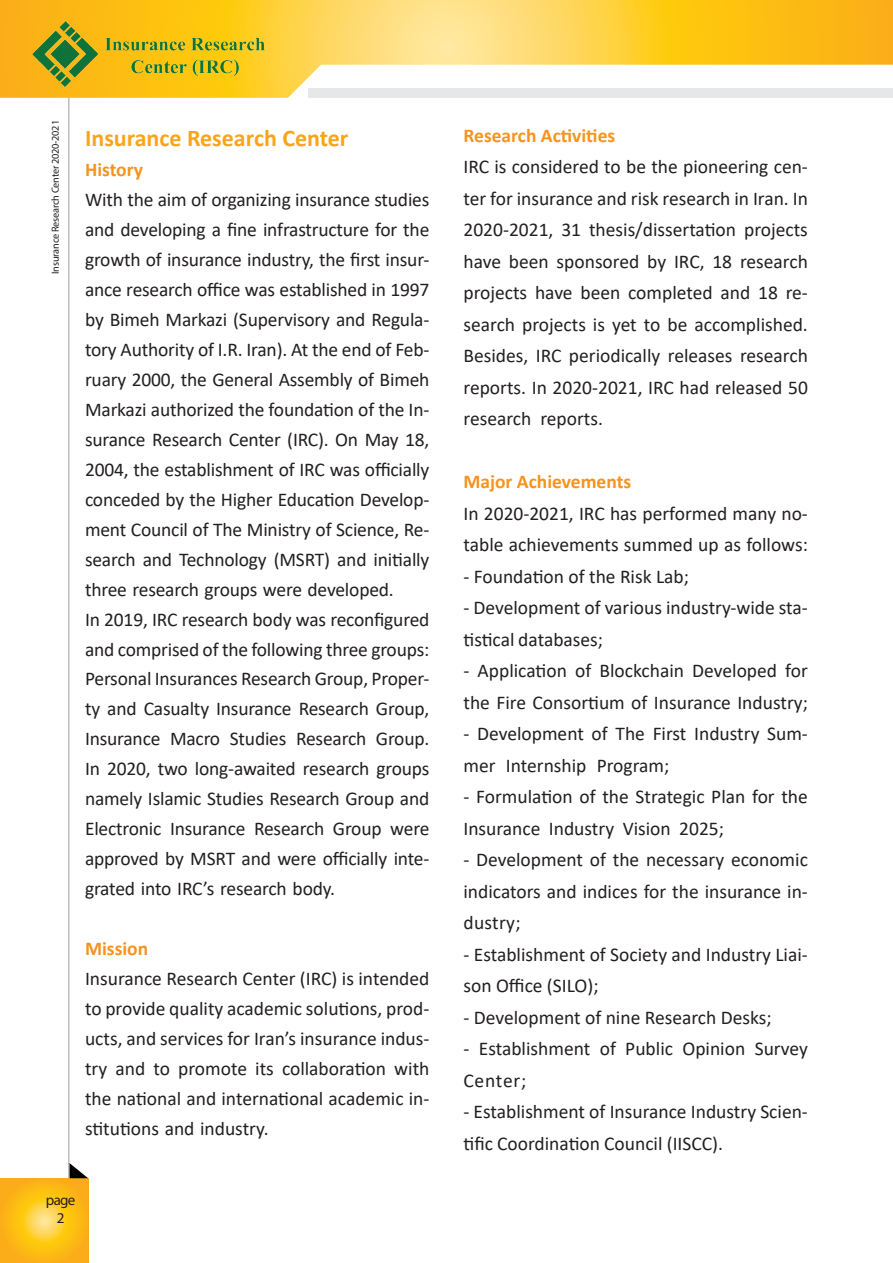
<style>
.page{position:relative;width:893px;height:1263px;background:#fff}
.page>*{position:absolute;margin:0;border:0;box-sizing:border-box;transform-origin:0 0}
.t1{font:700 24px "Calibri";color:#f9a51b}
.t2{font:19.5px/30px "Calibri";letter-spacing:-.01em;color:#231f20}
.t3{font:700 19.5px "Calibri";color:#f7931d}
.t4{font:15px/18px "Myriad Pro";color:#231f20;text-align:center}
.t5{font:10.35px "Myriad Pro";letter-spacing:-.02em;color:#231f20}
</style>
<div class="page">
<hr style="left:68px;top:96px;width:2px;height:1167px;background:#bcbdc0">
<svg style="left:0;top:0;width:893px;height:98px"></svg>
<img style="left:33px;top:21px;width:232px;height:66px">
<svg style="left:0;top:1178px;width:88px;height:85px;background:#fcbd1e"></svg>
<svg style="left:70px;top:1163px;width:18px;height:15px"></svg>
<div style="left:308px;top:89px;width:585px;height:9px;background:#e6e7e9"></div>
<p class="t5" style="left:49px;top:274px;width:155px;rotate:-90deg">Insurance Research Center 2020-2021</p>
<p class="t1" style="left:85px;top:121px;width:265px">Insurance Research Center</p>
<p class="t3" style="left:85px;top:155px;width:59px">History</p>
<p class="t2" style="left:85px;top:184px;width:346px">With the aim of organizing insurance studies and developing a fine infrastructure for the growth of insurance industry, the first insur&shy;ance research office was established in 1997 by Bimeh Markazi (Supervisory and Regula&shy;tory Authority of I.R. Iran). At the end of Feb&shy;ruary 2000, the General Assembly of Bimeh Markazi authorized the foundation of the In&shy;surance Research Center (IRC). On May 18, 2004, the establishment of IRC was officially conceded by the Higher Education Develop&shy;ment Council of The Ministry of Science, Re&shy;search and Technology (MSRT) and initially three research groups were developed.<br>In 2019, IRC research body was reconfigured and comprised of the following three groups:<br>Personal Insurances Research Group, Proper&shy;ty and Casualty Insurance Research Group, Insurance Macro Studies Research Group.<br>In 2020, two long-awaited research groups namely Islamic Studies Research Group and Electronic Insurance Research Group were approved by MSRT and were officially inte&shy;grated into IRC’s research body.</p>
<p class="t3" style="left:85px;top:935px;width:65px">Mission</p>
<p class="t2" style="left:85px;top:963px;width:346px;text-align:justify">Insurance Research Center (IRC) is intended to provide quality academic solutions, prod&shy;ucts, and services for Iran’s insurance indus&shy;try and to promote its collaboration with the national and international academic in&shy;stitutions and industry.</p>
<p class="t4" style="left:46px;top:1191px;width:31px">page<br>2</p>
<p class="t3" style="left:463px;top:122px;width:153px">Research Activities</p>
<p class="t2" style="left:463px;top:151px;width:346px;line-height:31.5px;text-align:justify">IRC is considered to be the pioneering cen&shy;ter for insurance and risk research in Iran. In 2020-2021, 31 thesis/dissertation projects have been sponsored by IRC, 18 research projects have been completed and 18 re&shy;search projects is yet to be accomplished.<br>Besides, IRC periodically releases research reports. In 2020-2021, IRC had released 50 research reports.</p>
<p class="t3" style="left:463px;top:468px;width:169px">Major Achievements</p>
<p class="t2" style="left:463px;top:497px;width:346px;line-height:31.5px">In 2020-2021, IRC has performed many no&shy;table achievements summed up as follows:</p>
<p class="t2" style="left:463px;top:561px;width:227px">- Foundation of the Risk Lab;</p>
<p class="t2" style="left:463px;top:592px;width:346px;line-height:31.5px">- Development of various industry-wide sta&shy;tistical databases;</p>
<p class="t2" style="left:463px;top:655px;width:346px;line-height:31.5px">- Application of Blockchain Developed for the Fire Consortium of Insurance Industry;</p>
<p class="t2" style="left:463px;top:718px;width:346px;line-height:31.5px">- Development of The First Industry Sum&shy;mer Internship Program;</p>
<p class="t2" style="left:463px;top:781px;width:346px;line-height:31.5px">- Formulation of the Strategic Plan for the<br>Insurance Industry Vision 2025;</p>
<p class="t2" style="left:463px;top:844px;width:346px;line-height:31.5px;text-align:justify">- Development of the necessary economic indicators and indices for the insurance in&shy;dustry;</p>
<p class="t2" style="left:463px;top:938px;width:346px;line-height:31.5px">- Establishment of Society and Industry Liai&shy;son Office (SILO);</p>
<p class="t2" style="left:463px;top:1002px;width:310px">- Development of nine Research Desks;</p>
<p class="t2" style="left:463px;top:1033px;width:346px;line-height:31.5px">- Establishment of Public Opinion Survey<br>Center;</p>
<p class="t2" style="left:463px;top:1095px;width:346px;line-height:31.5px">- Establishment of Insurance Industry Scien&shy;tific Coordination Council (IISCC).</p>
</div>
